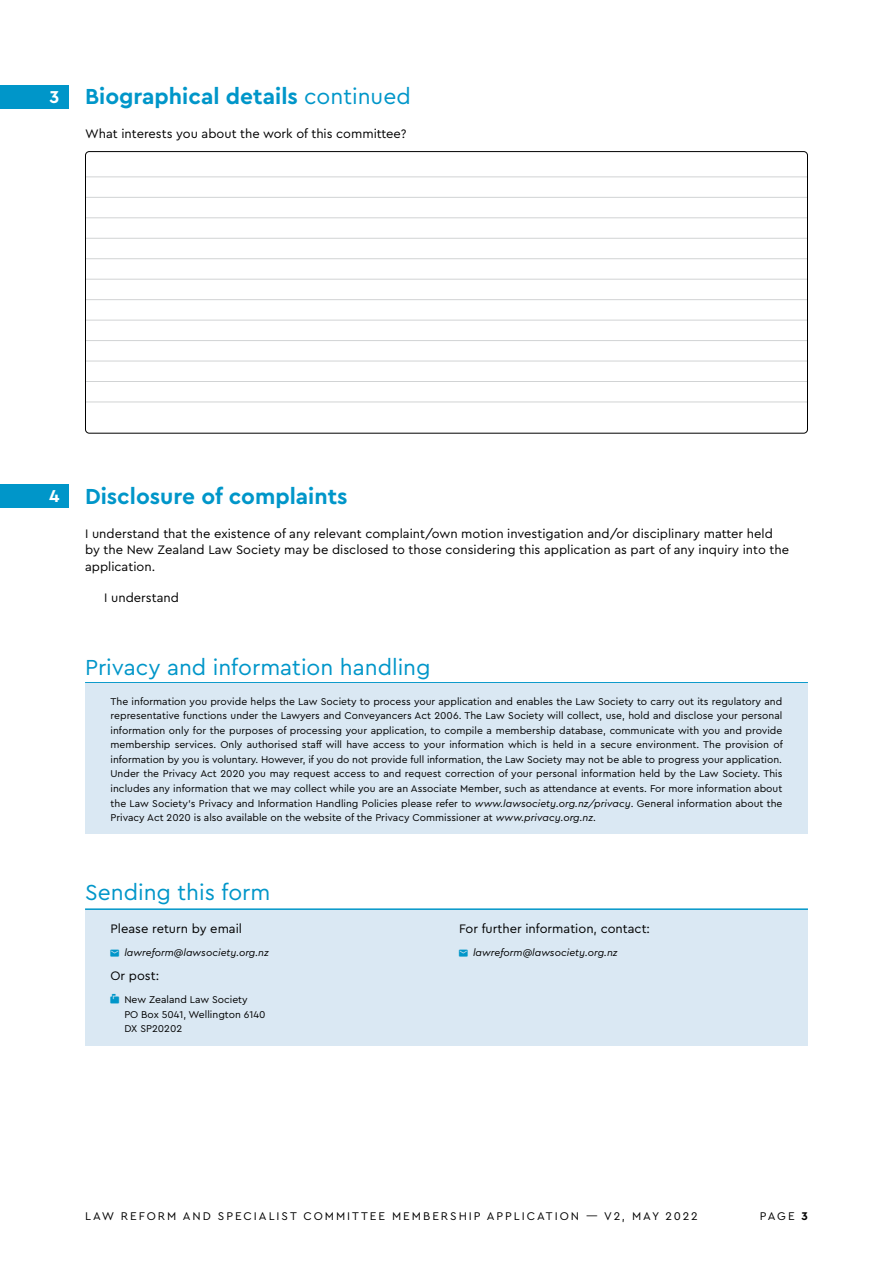
<style>
.page{position:relative;width:893px;height:1263px;background:#fff}
.page>*{position:absolute;margin:0;border:0;box-sizing:border-box;transform-origin:0 0}
.t1{font:700 22.8px "Cera PRO";color:#0096c9}
.t2{font:22.8px "Cera PRO";color:#0096c9}
.t3{font:12.9px/16.4px "Cera PRO";color:#000}
.t4{font:11.7px "Cera PRO";letter-spacing:.17em;color:#000}
.t5{font:10.35px/14.5px "Cera PRO";color:#000;text-align:justify}
.t6{font:italic 10.35px "Cera PRO";color:#000}
.s1{font-size:18px;color:#fff}
.s2{font-weight:400}
.s3{font-style:italic}
.s4{font-weight:700}
</style>
<div class="page">
<div style="left:0;top:485px;width:68px;height:23px;background:#0096c9"></div>
<hr style="left:85px;top:682px;width:723px;height:1px;background:#0096c9">
<div style="left:85px;top:683px;width:723px;height:151px;background:#dae8f3"></div>
<hr style="left:85px;top:908px;width:723px;height:2px;background:#0096c9">
<div style="left:85px;top:910px;width:723px;height:135px;background:#dae8f3"></div>
<div style="left:0;top:85px;width:68px;height:24px;background:#0096c9"></div>
<hr style="left:85px;top:197px;width:723px;height:1px;background:#d1d3d4">
<hr style="left:85px;top:320px;width:723px;height:1px;background:#d1d3d4">
<hr style="left:85px;top:217px;width:723px;height:1px;background:#d1d3d4">
<hr style="left:85px;top:340px;width:723px;height:1px;background:#d1d3d4">
<hr style="left:85px;top:238px;width:723px;height:1px;background:#d1d3d4">
<hr style="left:85px;top:361px;width:723px;height:1px;background:#d1d3d4">
<hr style="left:85px;top:176px;width:723px;height:1px;background:#d1d3d4">
<hr style="left:85px;top:299px;width:723px;height:1px;background:#d1d3d4">
<hr style="left:85px;top:258px;width:723px;height:1px;background:#d1d3d4">
<hr style="left:85px;top:381px;width:723px;height:1px;background:#d1d3d4">
<hr style="left:85px;top:279px;width:723px;height:1px;background:#d1d3d4">
<hr style="left:85px;top:401px;width:723px;height:1px;background:#d1d3d4">
<h1 class="t1" style="left:50px;top:82px;width:363px"><span class="s1">3</span> Biographical details <span class="s2">continued</span></h1>
<p class="t3" style="left:85px;top:125px;width:323px">What interests you about the work of this committee?</p>
<h1 class="t1" style="left:49px;top:481px;width:300px"><span class="s1">4</span> Disclosure of complaints</h1>
<p class="t3" style="left:85px;top:525px;width:705px">I understand that the existence of any relevant complaint/own motion investigation and/or disciplinary matter held by the New Zealand Law Society may be disclosed to those considering this application as part of any inquiry into the application.</p>
<p class="t3" style="left:104px;top:589px;width:76px">I understand</p>
<h1 class="t2" style="left:85px;top:652px;width:347px">Privacy and information handling</h1>
<p class="t5" style="left:111px;top:693px;width:674px">The information you provide helps the Law Society to process your application and enables the Law Society to carry out its regulatory and representative functions under the Lawyers and Conveyancers Act 2006. The Law Society will collect, use, hold and disclose your personal information only for the purposes of processing your application, to compile a membership database, communicate with you and provide membership services. Only authorised staff will have access to your information which is held in a secure environment. The provision of information by you is voluntary. However, if you do not provide full information, the Law Society may not be able to progress your application.<br>Under the Privacy Act 2020 you may request access to and request correction of your personal information held by the Law Society. This includes any information that we may collect while you are an Associate Member, such as attendance at events. For more information about the Law Society’s Privacy and Information Handling Policies please refer to <span class="s3">www.lawsociety.org.nz/privacy</span>. General information about the Privacy Act 2020 is also available on the website of the Privacy Commissioner at <span class="s3">www.privacy.org.nz</span>.</p>
<h1 class="t2" style="left:85px;top:877px;width:187px">Sending this form</h1>
<p class="t3" style="left:111px;top:920px;width:133px">Please return by email</p>
<p class="t6" style="left:124px;top:945px;width:146px">lawreform@lawsociety.org.nz</p>
<p class="t3" style="left:111px;top:967px;width:50px">Or post:</p>
<p class="t5" style="left:124px;top:992px;width:143px;text-align:left">New Zealand Law Society<br>PO Box 5041, Wellington 6140<br>DX SP20202</p>
<p class="t3" style="left:459px;top:920px;width:192px">For further information, contact:</p>
<p class="t6" style="left:473px;top:945px;width:146px">lawreform@lawsociety.org.nz</p>
<p class="t4" style="left:85px;top:1209px;width:614px">LAW REFORM AND SPECIALIST COMMITTEE MEMBERSHIP APPLICATION — V2, MAY 2022</p>
<p class="t4" style="left:760px;top:1209px;width:49px">PAGE <span class="s4">3</span></p>
</div>
